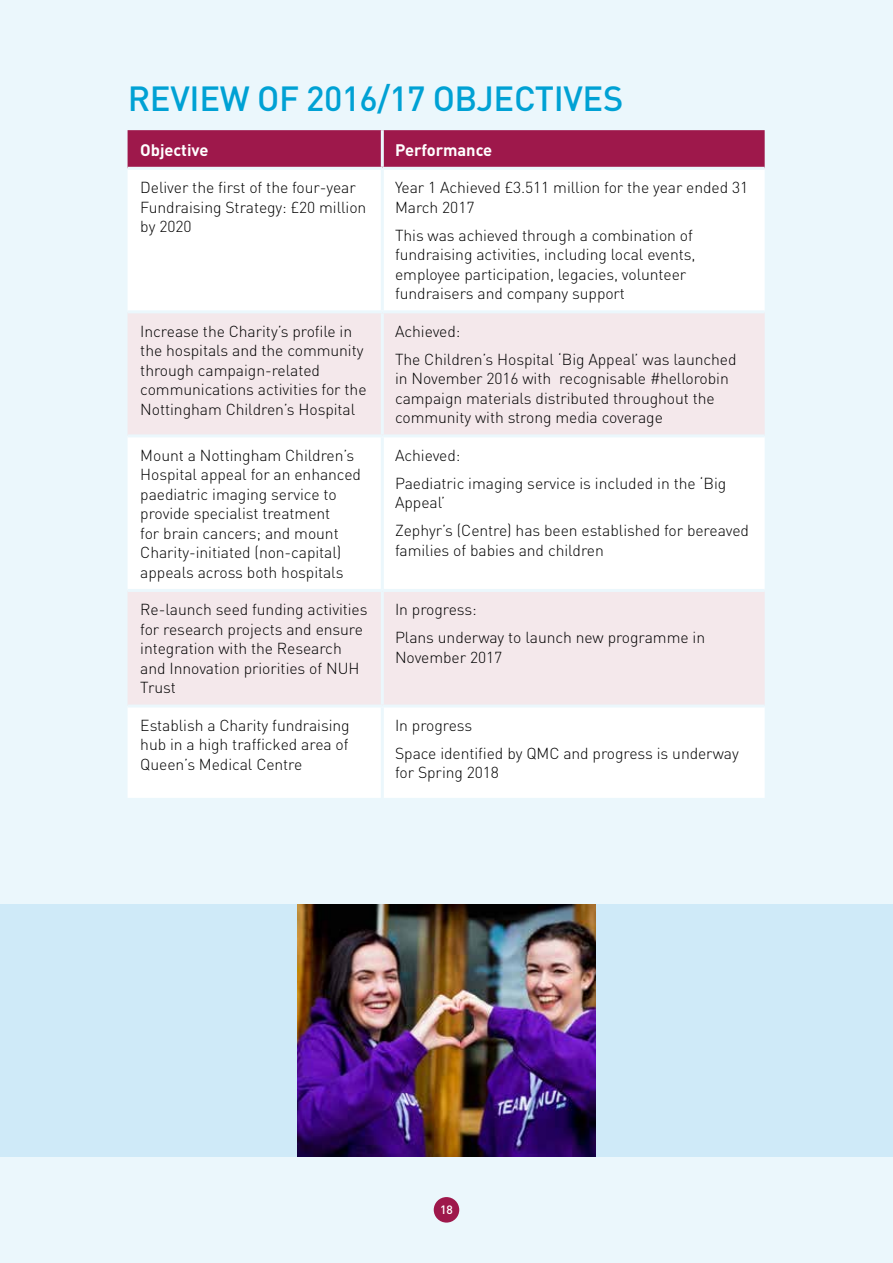
<style>
.page{position:relative;width:893px;height:1263px;background:#ebf7fc}
.page>*{position:absolute;margin:0;border:0;box-sizing:border-box;transform-origin:0 0}
.t1{font:500 34.5px "DIN Pro";letter-spacing:-.01em;color:#00a1d4}
.t2{font:700 16.5px "DIN Pro";letter-spacing:-.005em;color:#fff}
.t3{font:300 15.75px/19.5px "DIN Pro";letter-spacing:-.005em;color:#000}
.t4{font:500 12px "DIN Pro";color:#fff}
</style>
<div class="page">
<div style="left:0;top:904px;width:893px;height:253px;background:#cfeaf8"></div>
<div style="left:434px;top:1197px;width:25px;height:25px;background:#9e184b;border-radius:50%"></div>
<div style="left:128px;top:130px;width:637px;height:37px;background:#9e184b"></div>
<div style="left:128px;top:170px;width:637px;height:628px;background:#fff"></div>
<svg style="left:128px;top:313px;width:637px;height:391px;fill:#f4e8eb"></svg>
<hr style="left:381px;top:130px;width:3px;height:37px;background:#ebf7fc">
<hr style="left:381px;top:170px;width:3px;height:140px;background:#ebf7fc">
<hr style="left:128px;top:310px;width:254px;height:3px;background:#ebf7fc">
<hr style="left:382px;top:310px;width:383px;height:3px;background:#ebf7fc">
<hr style="left:381px;top:313px;width:3px;height:121px;background:#ebf7fc">
<hr style="left:128px;top:434px;width:254px;height:3px;background:#ebf7fc">
<hr style="left:382px;top:434px;width:383px;height:3px;background:#ebf7fc">
<hr style="left:381px;top:437px;width:3px;height:152px;background:#ebf7fc">
<hr style="left:128px;top:589px;width:254px;height:3px;background:#ebf7fc">
<hr style="left:382px;top:589px;width:383px;height:3px;background:#ebf7fc">
<hr style="left:381px;top:592px;width:3px;height:112px;background:#ebf7fc">
<hr style="left:128px;top:704px;width:254px;height:3px;background:#ebf7fc">
<hr style="left:382px;top:704px;width:383px;height:3px;background:#ebf7fc">
<hr style="left:381px;top:707px;width:3px;height:91px;background:#ebf7fc">
<img style="left:298px;top:904px;width:297px;height:253px">
<h1 class="t1" style="left:128px;top:75px;width:497px">REVIEW OF 2016/17 OBJECTIVES</h1>
<p class="t2" style="left:140px;top:138px;width:70px">Objective</p>
<p class="t2" style="left:395px;top:138px;width:99px">Performance</p>
<p class="t3" style="left:140px;top:177px;width:227px">Deliver the first of the four-year<br>Fundraising Strategy: £20 million by 2020</p>
<p class="t3" style="left:395px;top:177px;width:355px">Year 1 Achieved £3.511 million for the year ended 31<br>March 2017</p>
<p class="t3" style="left:395px;top:224px;width:302px">This was achieved through a combination of fundraising activities, including local events, employee participation, legacies, volunteer fundraisers and company support</p>
<p class="t3" style="left:140px;top:321px;width:228px">Increase the Charity’s profile in the hospitals and the community through campaign-related communications activities for the<br>Nottingham Children’s Hospital</p>
<p class="t3" style="left:395px;top:316px;width:343px;line-height:28px">Achieved:<br>The Children’s Hospital ‘Big Appeal’ was launched</p>
<p class="t3" style="left:395px;top:368px;width:335px">in November 2016 with recognisable #hellorobin campaign materials distributed throughout the community with strong media coverage</p>
<p class="t3" style="left:140px;top:445px;width:222px">Mount a Nottingham Children’s<br>Hospital appeal for an enhanced paediatric imaging service to provide specialist treatment<br>for brain cancers; and mount<br>Charity-initiated (non-capital) appeals across both hospitals</p>
<p class="t3" style="left:395px;top:440px;width:333px;line-height:28px">Achieved:<br>Paediatric imaging service is included in the ‘Big</p>
<p class="t3" style="left:395px;top:488px;width:355px;line-height:28px">Appeal’<br>Zephyr’s (Centre) has been established for bereaved</p>
<p class="t3" style="left:395px;top:540px;width:210px">families of babies and children</p>
<p class="t3" style="left:140px;top:599px;width:229px">Re-launch seed funding activities for research projects and ensure integration with the Research and Innovation priorities of NUH<br>Trust</p>
<p class="t3" style="left:395px;top:595px;width:312px;line-height:28px">In progress:<br>Plans underway to launch new programme in</p>
<p class="t3" style="left:395px;top:647px;width:109px">November 2017</p>
<p class="t3" style="left:140px;top:715px;width:211px;text-align:justify">Establish a Charity fundraising hub in a high trafficked area of Queen’s Medical Centre</p>
<p class="t3" style="left:395px;top:710px;width:345px;line-height:28px">In progress<br>Space identified by QMC and progress is underway</p>
<p class="t3" style="left:395px;top:762px;width:105px">for Spring 2018</p>
<p class="t4" style="left:440px;top:1201px;width:14px">18</p>
</div>
